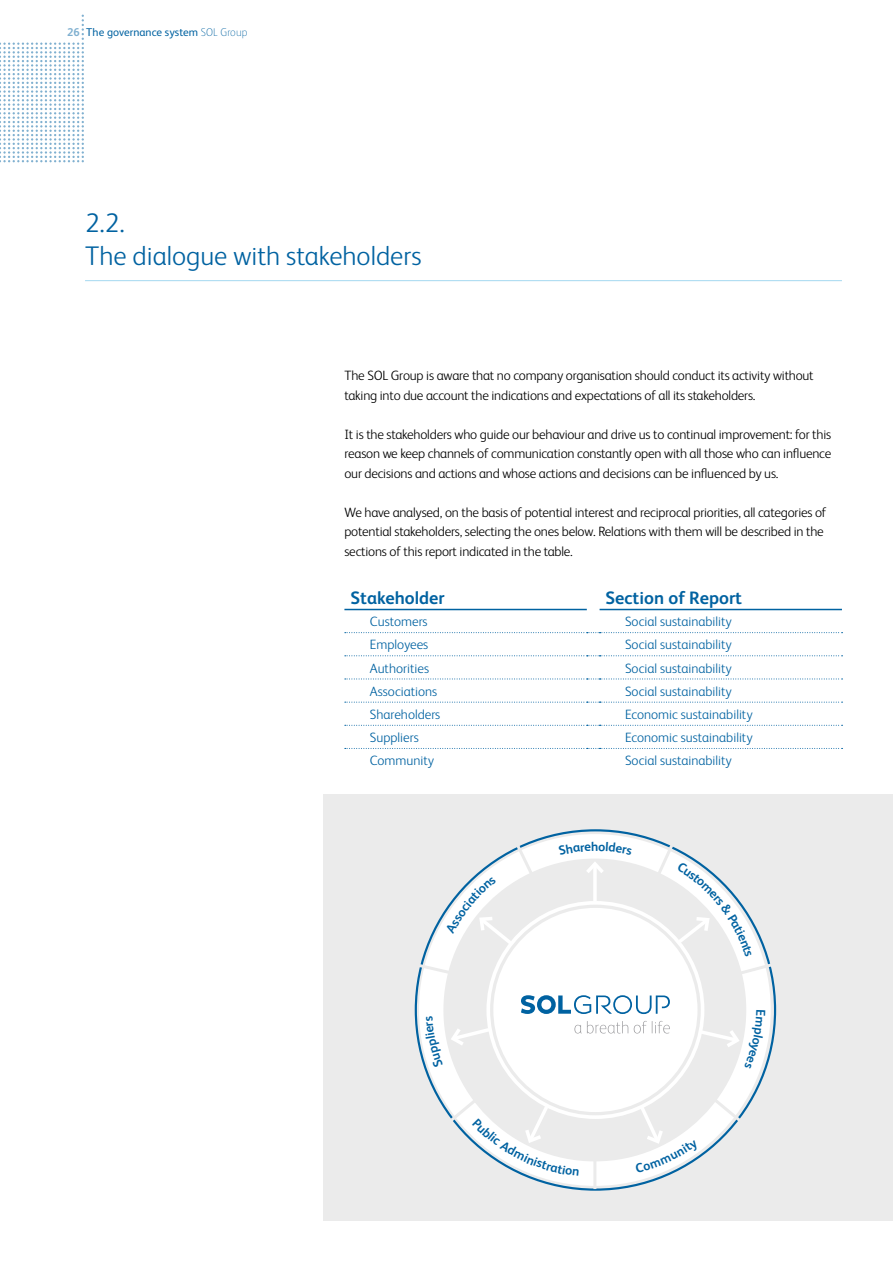
<style>
.page{position:relative;width:893px;height:1263px;background:#fff}
.page>*{position:absolute;margin:0;border:0;box-sizing:border-box;transform-origin:0 0}
.t1{font:300 27px/32.4px "FS Albert";color:#0062a1}
.t2{font:700 18px "FS Albert Pro";color:#0062a1}
.t3{font:300 13.5px/19.5px "FS Albert";letter-spacing:-.015em;color:#000}
.t4{font:300 13.5px "FS Albert Pro";color:#0062a1}
.t5{font:11.25px "FS Albert";letter-spacing:.005em;color:#0062a1}
.t6{font:700 11.25px "FS Albert";color:#80b0d0}
.s1{font-weight:100}
</style>
<div class="page">
<svg style="left:0;top:15px;width:84px;height:147px"></svg>
<hr style="left:85px;top:280px;width:757px;height:1px;background:#a4d8f0">
<hr style="left:344px;top:609px;width:243px;height:1px;background:#0062a1">
<hr style="left:600px;top:609px;width:242px;height:1px;background:#0062a1">
<svg style="left:345px;top:632px;width:498px;height:1px"></svg>
<svg style="left:345px;top:655px;width:498px;height:1px"></svg>
<svg style="left:345px;top:679px;width:498px;height:1px"></svg>
<svg style="left:345px;top:702px;width:498px;height:1px"></svg>
<svg style="left:345px;top:725px;width:498px;height:1px"></svg>
<svg style="left:345px;top:748px;width:498px;height:1px"></svg>
<div style="left:323px;top:794px;width:570px;height:427px;background:#ebebeb"></div>
<svg style="left:414px;top:835px;width:363px;height:356px"></svg>
<svg style="left:559px;top:841px;width:73px;height:36px"></svg>
<svg style="left:635px;top:1102px;width:65px;height:71px"></svg>
<svg style="left:472px;top:1102px;width:107px;height:74px"></svg>
<svg style="left:445px;top:876px;width:71px;height:72px"></svg>
<svg style="left:673px;top:861px;width:79px;height:96px"></svg>
<svg style="left:426px;top:1016px;width:68px;height:51px"></svg>
<svg style="left:696px;top:1010px;width:69px;height:58px"></svg>
<p class="t5" style="left:86px;top:25px;width:163px">The governance system <span class="s1">SOL Group</span></p>
<p class="t6" style="left:67px;top:24px;width:14px">26</p>
<h1 class="t1" style="left:85px;top:206px;width:338px">2.2.<br>The dialogue with stakeholders</h1>
<p class="t3" style="left:344px;top:365px;width:471px">The SOL Group is aware that no company organisation should conduct its activity without taking into due account the indications and expectations of all its stakeholders.</p>
<p class="t3" style="left:344px;top:424px;width:488px;text-align:justify">It is the stakeholders who guide our behaviour and drive us to continual improvement: for this reason we keep channels of communication constantly open with all those who can influence our decisions and actions and whose actions and decisions can be influenced by us.</p>
<p class="t3" style="left:344px;top:502px;width:484px">We have analysed, on the basis of potential interest and reciprocal priorities, all categories of potential stakeholders, selecting the ones below. Relations with them will be described in the sections of this report indicated in the table.</p>
<h2 class="t2" style="left:350px;top:585px;width:96px">Stakeholder</h2>
<h2 class="t2" style="left:606px;top:585px;width:138px">Section of Report</h2>
<p class="t4" style="left:370px;top:612px;width:59px">Customers</p>
<p class="t4" style="left:625px;top:612px;width:108px">Social sustainability</p>
<p class="t4" style="left:370px;top:635px;width:60px">Employees</p>
<p class="t4" style="left:625px;top:635px;width:108px">Social sustainability</p>
<p class="t4" style="left:370px;top:659px;width:61px">Authorities</p>
<p class="t4" style="left:625px;top:659px;width:108px">Social sustainability</p>
<p class="t4" style="left:370px;top:682px;width:69px">Associations</p>
<p class="t4" style="left:625px;top:682px;width:108px">Social sustainability</p>
<p class="t4" style="left:370px;top:705px;width:72px">Shareholders</p>
<p class="t4" style="left:625px;top:705px;width:129px">Economic sustainability</p>
<p class="t4" style="left:370px;top:728px;width:50px">Suppliers</p>
<p class="t4" style="left:625px;top:728px;width:129px">Economic sustainability</p>
<p class="t4" style="left:370px;top:751px;width:66px">Community</p>
<p class="t4" style="left:625px;top:751px;width:108px">Social sustainability</p>
</div>
